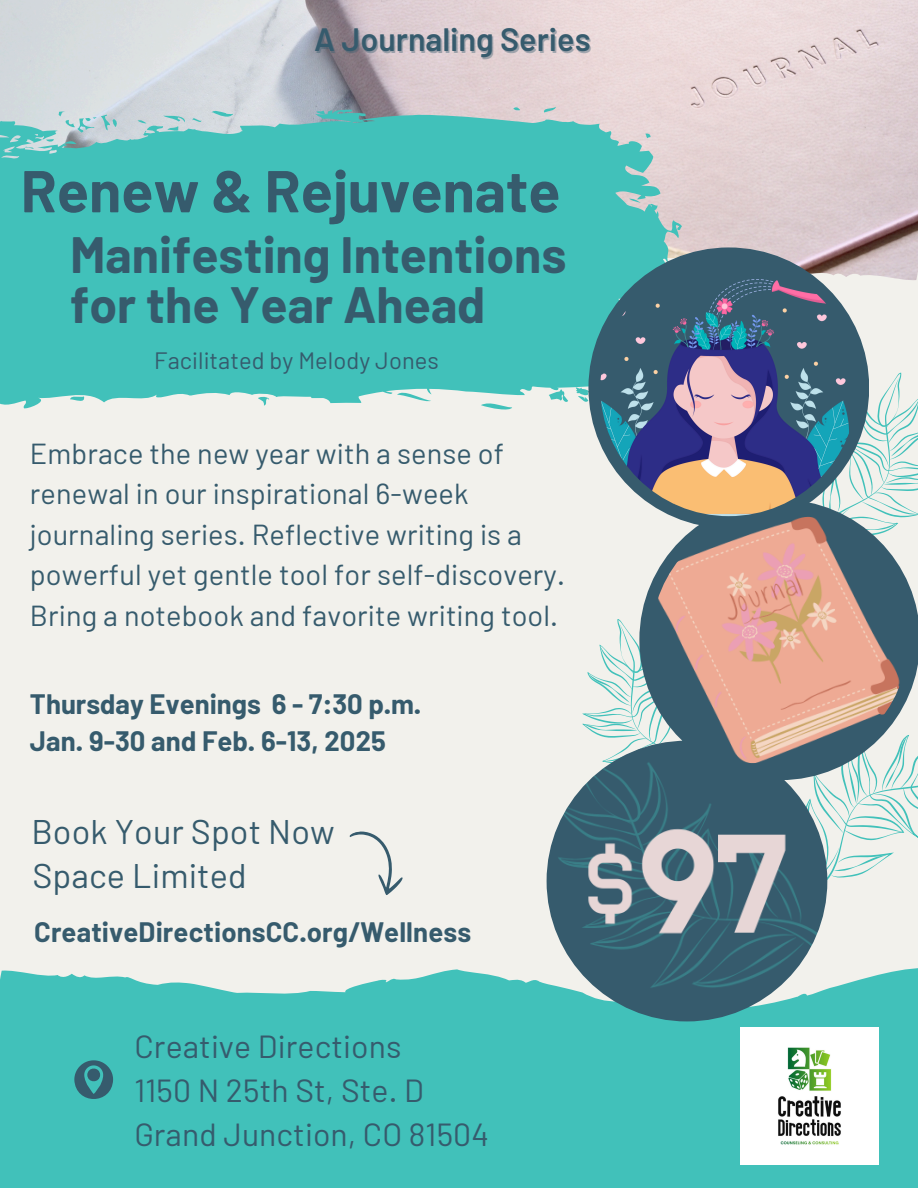
<style>
.page{position:relative;width:918px;height:1188px;background:#f2f1ec}
.page>*{position:absolute;margin:0;border:0;box-sizing:border-box;transform-origin:0 0}
.t1{font:700 58.8px "Barlow";color:#365b6d}
.t2{font:700 49.8px/49.5px "Barlow";color:#365b6d}
.t3{font:34.2px "Barlow";letter-spacing:.005em;color:#365b6d}
.t4{font:600 32.25px "Barlow";color:#365b6d}
.t5{font:31.95px/43.8px "Barlow";letter-spacing:.005em;color:#365b6d}
.t6{font:28.95px/40.5px "Barlow";letter-spacing:.005em;color:#365b6d}
.t7{font:700 27.45px "Barlow";letter-spacing:.005em;color:#365b6d}
.t8{font:23.7px "Barlow";letter-spacing:.005em;color:#365b6d}
</style>
<div class="page">
<svg style="left:790px;top:780px;width:128px;height:116px"></svg>
<div style="left:0;top:968px;width:918px;height:220px;background:#41c1ba"></div>
<img style="left:0;top:0;width:918px;height:280px">
<svg style="left:815px;top:372px;width:103px;height:127px"></svg>
<svg style="left:581px;top:619px;width:58px;height:170px"></svg>
<svg style="left:639px;top:499px;width:279px;height:281px"></svg>
<img style="left:547px;top:741px;width:280px;height:280px;border-radius:50%">
<img style="left:651px;top:511px;width:257px;height:257px;border-radius:50%">
<svg style="left:0;top:107px;width:682px;height:303px;background:#55c4be"></svg>
<div style="left:588px;top:247px;width:281px;height:281px;background:#365b6d;border-radius:50%"></div>
<img style="left:600px;top:259px;width:257px;height:257px;border-radius:50%">
<svg style="left:74px;top:1060px;width:39px;height:39px"></svg>
<img style="left:741px;top:1028px;width:137px;height:137px">
<svg style="left:349px;top:831px;width:54px;height:64px"></svg>
<p class="t4" style="left:314px;top:19px;width:278px">A Journaling Series</p>
<p class="t1" style="left:21px;top:154px;width:541px">Renew &amp; Rejuvenate</p>
<p class="t2" style="left:70px;top:229px;width:498px">Manifesting Intentions for the Year Ahead</p>
<p class="t8" style="left:154px;top:346px;width:286px">Facilitated by Melody Jones</p>
<h6 class="t6" style="left:30px;top:432px;width:536px">Embrace the new year with a sense of renewal in our inspirational 6-week journaling series. Reflective writing is a powerful yet gentle tool for self-discovery.<br>Bring a notebook and favorite writing tool.</h6>
<p class="t7" style="left:30px;top:686px;width:393px">Thursday Evenings 6 - 7:30 p.m.</p>
<h5 class="t7" style="left:30px;top:723px;width:358px">Jan. 9-30 and Feb. 6-13, 2025</h5>
<h5 class="t3" style="left:31px;top:810px;width:305px">Book Your Spot Now</h5>
<p class="t3" style="left:32px;top:854px;width:216px">Space Limited</p>
<h4 class="t7" style="left:34px;top:915px;width:438px">CreativeDirectionsCC.org/Wellness</h4>
<h2 class="t5" style="left:134px;top:1024px;width:356px">Creative Directions<br>1150 N 25th St, Ste. D<br>Grand Junction, CO 81504</h2>
</div>
